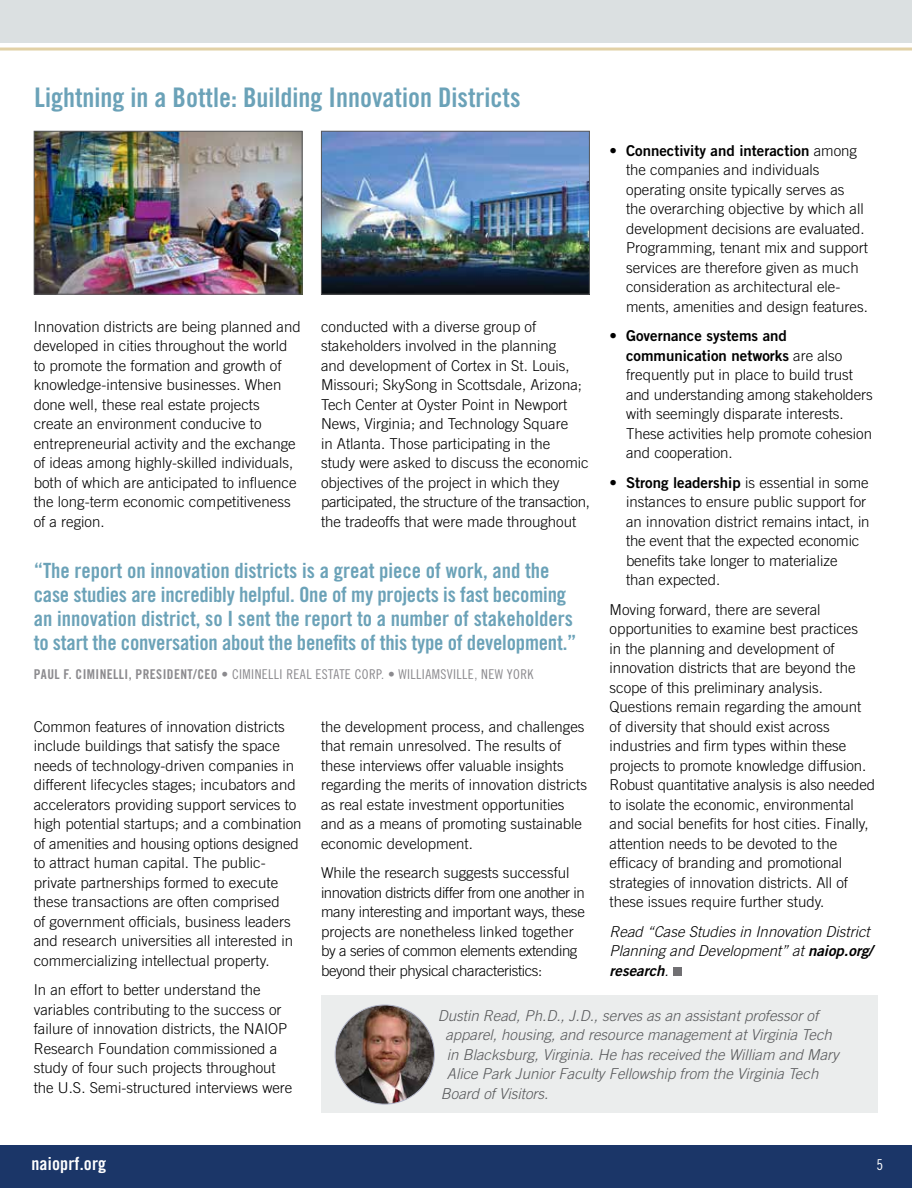
<style>
.page{position:relative;width:912px;height:1188px;background:#fff}
.page>*{position:absolute;margin:0;border:0;box-sizing:border-box;transform-origin:0 0}
.t1{font:27px "Trade Gothic LT Std Bd Cn 20";color:#6ba2b8}
.t2{font:21px/24px "Trade Gothic LT Std Bd Cn 20";letter-spacing:-.01em;color:#6ba2b8}
.t3{font:18px "Trade Gothic LT Std Bd Cn 20";letter-spacing:.01em;color:#fff}
.t4{font:300 15px/19.5px "Trade Gothic LT Std";color:#000}
.t5{font:italic 300 15px "Trade Gothic LT Std";color:#58595b}
.t6{font:300 15px/19.5px "Trade Gothic LT Std";letter-spacing:-.025em;color:#000}
.t7{font:15px/19.5px "Trade Gothic LT Std Bd 2";color:#000}
.t8{font:italic 300 15px/19.5px "Trade Gothic LT Std";color:#000}
.t9{font:15px "Trade Gothic LT Std Bd 2 Obl";color:#000}
.t10{font:15px "Trade Gothic LT Std Cn 18";color:#fff}
.t11{font:13.5px "Trade Gothic LT Std Cn 18";letter-spacing:.03em;color:#8b8a8e}
.s1{font-family:"Trade Gothic LT Std";font-weight:300}
.s2{font-family:"Trade Gothic LT Std Bd 2 Obl";font-weight:400;font-style:normal}
.s3{font-family:"Trade Gothic LT Std";font-weight:300;font-style:italic}
.s4{font-family:"Trade Gothic LT Std Bd Cn 20"}
</style>
<div class="page">
<div style="left:0;top:1145px;width:911px;height:43px;background:#1b3668"></div>
<div style="left:0;top:0;width:911px;height:43px;background:#dbe0e1"></div>
<hr style="left:0;top:48px;width:911px;height:3px;background:#e2d1a6">
<img style="left:36px;top:133px;width:264px;height:160px">
<div style="left:34px;top:131px;width:268px;height:164px;border:1px solid #58595b"></div>
<img style="left:323px;top:133px;width:264px;height:160px">
<div style="left:321px;top:131px;width:268px;height:164px;border:1px solid #58595b"></div>
<div style="left:321px;top:996px;width:556px;height:117px;background:#ebeded"></div>
<img style="left:335px;top:1005px;width:99px;height:99px;border-radius:47px">
<div style="left:672px;top:967px;width:9px;height:9px;background:#717073"></div>
<h1 class="t1" style="left:34px;top:81px;width:487px">Lightning in a Bottle: Building Innovation Districts</h1>
<p class="t7" style="left:609px;top:140px;width:249px">• Connectivity and interaction <span class="s1">among</span></p>
<p class="t4" style="left:625px;top:160px;width:243px">the companies and individuals operating onsite typically serves as the overarching objective by which all development decisions are evaluated.<br>Programming, tenant mix and support services are therefore given as much consideration as architectural ele&shy;ments, amenities and design features.</p>
<p class="t7" style="left:625px;top:326px;width:218px;text-indent:-16px">• Governance systems and communication networks <span class="s1">are also</span></p>
<p class="t4" style="left:625px;top:365px;width:248px">frequently put in place to build trust and understanding among stakeholders with seemingly disparate interests.<br>These activities help promote cohesion and cooperation.</p>
<p class="t7" style="left:609px;top:472px;width:260px">• Strong leadership <span class="s1">is essential in some</span></p>
<p class="t4" style="left:625px;top:492px;width:245px">instances to ensure public support for an innovation district remains intact, in the event that the expected economic benefits take longer to materialize than expected.</p>
<p class="t4" style="left:609px;top:599px;width:267px">Moving forward, there are several opportunities to examine best practices<br>in the planning and development of innovation districts that are beyond the scope of this preliminary analysis.<br>Questions remain regarding the amount of diversity that should exist across industries and firm types within these projects to promote knowledge diffusion.<br>Robust quantitative analysis is also needed to isolate the economic, environmental and social benefits for host cities. Finally, attention needs to be devoted to the efficacy of branding and promotional strategies of innovation districts. All of these issues require further study.</p>
<p class="t8" style="left:609px;top:922px;width:264px">Read “Case Studies in Innovation District<br>Planning and Development” at <span class="s2">naiop.org/</span></p>
<p class="t9" style="left:609px;top:961px;width:61px">research<span class="s3">.</span></p>
<p class="t4" style="left:321px;top:317px;width:270px">conducted with a diverse group of stakeholders involved in the planning<br>and development of Cortex in St. Louis, Missouri; SkySong in Scottsdale, Arizona; Tech Center at Oyster Point in Newport News, Virginia; and Technology Square<br>in Atlanta. Those participating in the<br>study were asked to discuss the economic objectives of the project in which they participated, the structure of the transaction, the tradeoffs that were made throughout</p>
<p class="t4" style="left:34px;top:317px;width:268px">Innovation districts are being planned and developed in cities throughout the world to promote the formation and growth of knowledge-intensive businesses. When done well, these real estate projects create an environment conducive to entrepreneurial activity and the exchange of ideas among highly-skilled individuals, both of which are anticipated to influence the long-term economic competitiveness of a region.</p>
<p class="t2" style="left:34px;top:558px;width:544px">“The report on innovation districts is a great piece of work, and the case studies are incredibly helpful. One of my projects is fast becoming an innovation district, so I sent the report to a number of stakeholders to start the conversation about the benefits of this type of development.”</p>
<p class="t11" style="left:34px;top:666px;width:501px"><span class="s4">PAUL F. CIMINELLI, PRESIDENT/CEO</span> • CIMINELLI REAL ESTATE CORP. • WILLIAMSVILLE, NEW YORK</p>
<p class="t4" style="left:34px;top:717px;width:269px">Common features of innovation districts include buildings that satisfy the space needs of technology-driven companies in different lifecycles stages; incubators and accelerators providing support services to high potential startups; and a combination of amenities and housing options designed to attract human capital. The public&shy;private partnerships formed to execute these transactions are often comprised<br>of government officials, business leaders and research universities all interested in commercializing intellectual property.</p>
<p class="t4" style="left:34px;top:980px;width:260px">In an effort to better understand the variables contributing to the success or failure of innovation districts, the NAIOP Research Foundation commissioned a study of four such projects throughout the U.S. Semi-structured interviews were</p>
<p class="t4" style="left:321px;top:717px;width:267px">the development process, and challenges that remain unresolved. The results of these interviews offer valuable insights regarding the merits of innovation districts as real estate investment opportunities and as a means of promoting sustainable economic development.</p>
<p class="t6" style="left:321px;top:863px;width:265px">While the research suggests successful innovation districts differ from one another in many interesting and important ways, these projects are nonetheless linked together by a series of common elements extending beyond their physical characteristics:</p>
<p class="t5" style="left:437px;top:1007px;width:382px">Dustin Read, Ph.D., J.D., serves as an assistant professor of</p>
<p class="t5" style="left:445px;top:1026px;width:388px">apparel, housing, and resource management at Virginia Tech</p>
<p class="t5" style="left:446px;top:1046px;width:393px">in Blacksburg, Virginia. He has received the William and Mary</p>
<p class="t5" style="left:446px;top:1065px;width:373px">Alice Park Junior Faculty Fellowship from the Virginia Tech</p>
<p class="t5" style="left:440px;top:1085px;width:109px">Board of Visitors.</p>
<p class="t3" style="left:31px;top:1153px;width:76px">naioprf.org</p>
<p class="t10" style="left:876px;top:1156px;width:8px">5</p>
</div>
